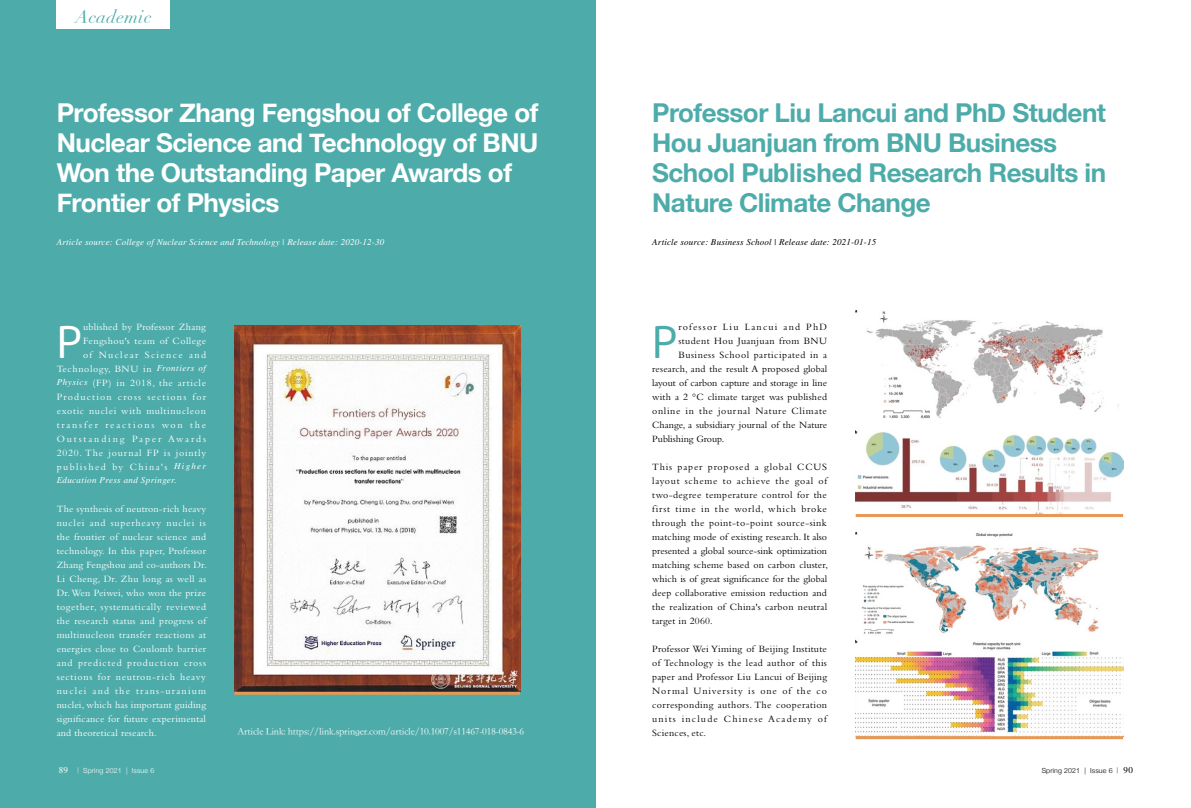
<style>
.page{position:relative;width:1191px;height:808px;background:#fff}
.page>*{position:absolute;margin:0;border:0;box-sizing:border-box;transform-origin:0 0}
.t1{font:42.9px "Neo Tech";color:#fff}
.t2{font:42.9px "Neo Tech";color:#4dacaa}
.t3{font:700 26px/30px "Helvetica Neue";letter-spacing:-.02em;color:#fff}
.t4{font:700 26px/30px "Helvetica Neue";letter-spacing:-.02em;color:#4dacaa}
.t5{font:italic 18px "Linotype Didot Oldstyle Figures";letter-spacing:.02em;color:#4dacaa}
.t6{font:10px/14px "Bembo Std";letter-spacing:.065em;color:#fff;text-align:right}
.t7{font:10px/14px "Bembo Std";letter-spacing:.03em;color:#000;text-align:justify}
.t8{font:10px "ST Song";letter-spacing:-.02em;color:#fff}
.t9{font:10px "Bembo Std";color:#000}
.t10{font:10px "Bembo Std";letter-spacing:.005em;color:#000}
.t11{font:10px "Bembo Std";letter-spacing:.065em;color:#000}
.t12{font:10px "Bembo Std";letter-spacing:.05em;color:#000}
.t13{font:10px "Bembo Std";letter-spacing:.12em;color:#000}
.t14{font:italic 9px "STIX General";letter-spacing:.02em;color:#fff}
.t15{font:italic 9px "STIX General";letter-spacing:.02em;color:#000}
.t16{font:italic 9px "STIX General";letter-spacing:.04em;color:#fff}
.t17{font:300 7px "Helvetica Neue";letter-spacing:.02em;color:#fff}
.t18{font:300 7px "Helvetica Neue";letter-spacing:.02em;color:#000}
.s1{font-family:"STIX General";font-style:italic;font-size:9px}
.s2{font-family:"STIX General";font-weight:400;font-size:9px}
.s3{font-size:6px}
</style>
<div class="page">
<div style="left:0;top:0;width:595px;height:808px;background:#4dacaa"></div>
<div style="left:57px;top:0;width:113px;height:28px;background:#fff"></div>
<img style="left:234px;top:325px;width:286px;height:367px">
<img style="left:855px;top:310px;width:268px;height:204px">
<img style="left:855px;top:532px;width:268px;height:204px">
<hr style="left:234px;top:692px;width:286px;height:3px;background:#e89853">
<hr style="left:855px;top:514px;width:268px;height:3px;background:#e89853">
<hr style="left:855px;top:736px;width:268px;height:3px;background:#e89853">
<h3 class="t5" style="left:75px;top:6px;width:77px">Academic</h3>
<h2 class="t3" style="left:57px;top:98px;width:483px">Professor Zhang Fengshou of College of Nuclear Science and Technology of BNU Won the Outstanding Paper Awards of Frontier of Physics</h2>
<h2 class="t4" style="left:652px;top:98px;width:455px">Professor Liu Lancui and PhD Student<br>Hou Juanjuan from BNU Business<br>School Published Research Results in<br>Nature Climate Change</h2>
<p class="t14" style="left:57px;top:235px;width:329px">Article source: College of Nuclear Science and Technology | Release date: 2020-12-30</p>
<p class="t15" style="left:652px;top:235px;width:225px">Article source: Business School | Release date: 2021-01-15</p>
<p class="t6" style="left:57px;top:319px;width:151px">ublished by Professor Zhang<br>Fengshou's team of College<br>of Nuclear Science and<br>Technology, BNU in <span class="s1">Frontiers of<br>Physics</span> (FP) in 2018, the article<br>Production cross sections for exotic nuclei with multinucleon transfer reactions won the<br>Outstanding Paper Awards<br>2020. The journal FP is jointly published by China's <span class="s1">Higher</span></p>
<p class="t16" style="left:57px;top:474px;width:121px">Education Press and Springer.</p>
<p class="t6" style="left:57px;top:501px;width:152px;text-align:justify">The synthesis of neutron-rich heavy nuclei and superheavy nuclei is the frontier of nuclear science and technology. In this paper, Professor Zhang Fengshou and co-authors Dr.<br>Li Cheng, Dr. Zhu long as well as Dr. Wen Peiwei, who won the prize together, systematically reviewed the research status and progress of multinucleon transfer reactions at energies close to Coulomb barrier and predicted production cross sections for neutron-rich heavy nuclei and the trans-uranium nuclei, which has important guiding significance for future experimental and theoretical research.</p>
<h1 class="t1" style="left:57px;top:321px;width:27px">P</h1>
<h1 class="t2" style="left:652px;top:321px;width:27px">P</h1>
<p class="t13" style="left:678px;top:321px;width:150px">rofessor Liu Lancui and PhD</p>
<p class="t7" style="left:678px;top:333px;width:150px">student Hou Juanjuan from BNU</p>
<p class="t12" style="left:678px;top:349px;width:150px">Business School participated in a</p>
<p class="t7" style="left:652px;top:361px;width:176px">research, and the result A proposed global</p>
<p class="t9" style="left:652px;top:377px;width:176px">layout of carbon capture and storage in line</p>
<p class="t7" style="left:652px;top:389px;width:176px">with a 2 °C climate target was published</p>
<p class="t11" style="left:652px;top:405px;width:176px">online in the journal Nature Climate</p>
<p class="t10" style="left:652px;top:419px;width:176px">Change, a subsidiary journal of the Nature</p>
<p class="t9" style="left:652px;top:433px;width:74px">Publishing Group.</p>
<p class="t7" style="left:652px;top:459px;width:177px">This paper proposed a global CCUS layout scheme to achieve the goal of two-degree temperature control for the first time in the world, which broke through the point-to-point source-sink matching mode of existing research. It also presented a global source-sink optimization matching scheme based on carbon cluster, which is of great significance for the global deep collaborative emission reduction and the realization of China's carbon neutral target in 2060.</p>
<p class="t7" style="left:652px;top:641px;width:176px">Professor Wei Yiming of Beijing Institute of Technology is the lead author of this paper and Professor Liu Lancui of Beijing Normal University is one of the co corresponding authors. The cooperation units include Chinese Academy of</p>
<p class="t8" style="left:237px;top:725px;width:288px">Article Link: https://link.springer.com/article/10.1007/s11467-018-0843-6</p>
<p class="t7" style="left:652px;top:725px;width:55px">Sciences, etc.</p>
<p class="t17" style="left:59px;top:765px;width:97px"><span class="s2">89</span> <span class="s3">|</span> Spring 2021 | Issue 6</p>
<p class="t18" style="left:1041px;top:765px;width:93px">Spring 2021 | Issue 6 <span class="s3">|</span> <span class="s2">90</span></p>
</div>
